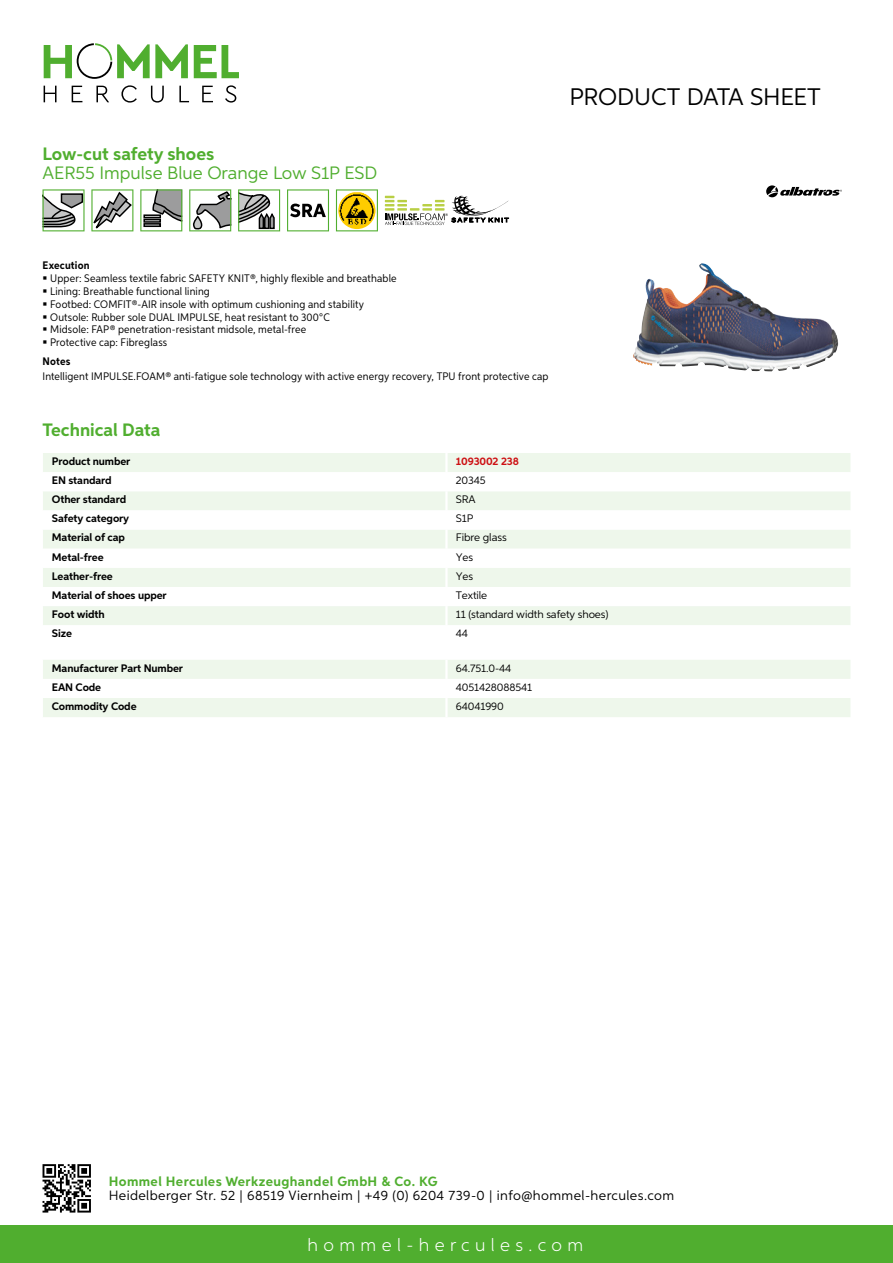
<style>
.page{position:relative;width:893px;height:1263px;background:#fff}
.page>*{position:absolute;margin:0;border:0;box-sizing:border-box;transform-origin:0 0}
.t1{font:24px "Aspira";letter-spacing:-.01em;color:#000}
.t2{font:700 18px "Aspira";color:#50ae2f}
.t3{font:18px "Aspira";color:#50ae2f}
.t4{font:300 18px "Aspira";letter-spacing:.3em;color:#fff}
.t5{font:13.5px "Aspira";letter-spacing:.03em;color:#000}
.t6{font:700 13.5px "Aspira";letter-spacing:.03em;color:#50ae2f}
.t7{font:10.95px/12.8px "Aspira Nar";letter-spacing:.015em;color:#000}
.t8{font:700 10.95px "Aspira";letter-spacing:-.01em;color:#000}
.t9{font:10.95px "Aspira";letter-spacing:-.01em;color:#000}
.t10{font:700 10.95px "Aspira Nar";letter-spacing:.015em;color:#000}
.t11{font:700 10.95px "Aspira";letter-spacing:-.01em;color:#cd1013}
</style>
<div class="page">
<div style="left:0;top:1226px;width:893px;height:37px;background:#50ae2f"></div>
<svg style="left:43px;top:1164px;width:48px;height:48px"></svg>
<svg style="left:194px;top:45px;width:45px;height:33px"></svg>
<svg style="left:44px;top:43px;width:144px;height:36px"></svg>
<svg style="left:44px;top:86px;width:13px;height:16px"></svg>
<svg style="left:72px;top:86px;width:10px;height:16px"></svg>
<svg style="left:96px;top:86px;width:13px;height:16px"></svg>
<svg style="left:121px;top:85px;width:16px;height:18px"></svg>
<svg style="left:151px;top:86px;width:13px;height:17px"></svg>
<svg style="left:179px;top:86px;width:10px;height:16px"></svg>
<svg style="left:202px;top:86px;width:11px;height:16px"></svg>
<svg style="left:225px;top:85px;width:11px;height:18px"></svg>
<div style="left:43px;top:453px;width:807px;height:19px;background:#eef7eb"></div>
<svg style="left:43px;top:491px;width:807px;height:134px;fill:#eef7eb"></svg>
<hr style="left:445px;top:453px;width:3px;height:19px;background:#fff">
<hr style="left:445px;top:491px;width:3px;height:19px;background:#fff">
<hr style="left:445px;top:510px;width:3px;height:19px;background:#fff">
<hr style="left:445px;top:529px;width:3px;height:20px;background:#fff">
<hr style="left:445px;top:549px;width:3px;height:19px;background:#fff">
<hr style="left:445px;top:568px;width:3px;height:19px;background:#fff">
<hr style="left:445px;top:587px;width:3px;height:19px;background:#fff">
<hr style="left:445px;top:606px;width:3px;height:19px;background:#fff">
<svg style="left:43px;top:660px;width:807px;height:57px"></svg>
<hr style="left:445px;top:698px;width:3px;height:19px;background:#fff">
<svg style="left:43px;top:189px;width:90px;height:42px"></svg>
<svg style="left:140px;top:189px;width:42px;height:42px"></svg>
<svg style="left:189px;top:189px;width:42px;height:42px"></svg>
<svg style="left:238px;top:189px;width:42px;height:42px"></svg>
<svg style="left:287px;top:189px;width:42px;height:42px"></svg>
<svg style="left:336px;top:189px;width:42px;height:42px"></svg>
<svg style="left:385px;top:196px;width:124px;height:29px"></svg>
<img style="left:633px;top:263px;width:90px;height:104px">
<svg style="left:766px;top:185px;width:76px;height:12px"></svg>
<h2 class="t2" style="left:43px;top:142px;width:173px">Low-cut safety shoes</h2>
<h2 class="t3" style="left:43px;top:162px;width:334px">AER55 Impulse Blue Orange Low S1P ESD</h2>
<h1 class="t1" style="left:569px;top:82px;width:253px">Product data sh eet</h1>
<p class="t10" style="left:43px;top:259px;width:49px">Execution</p>
<p class="t7" style="left:50px;top:272px;width:348px">Upper: Seamless textile fabric SAFETY KNIT®, highly flexible and breathable Lining: Breathable functional lining<br>Footbed: COMFIT®-AIR insole with optimum cushioning and stability Outsole: Rubber sole DUAL IMPULSE, heat resistant to 300°C<br>Midsole: FAP® penetration-resistant midsole, metal-free<br>Protective cap: Fibreglass</p>
<p class="t10" style="left:43px;top:355px;width:29px">Notes</p>
<p class="t7" style="left:43px;top:370px;width:507px">Intelligent IMPULSE.FOAM® anti-fatigue sole technology with active energy recovery, TPU front protective cap</p>
<h2 class="t2" style="left:43px;top:419px;width:120px">Technical Data</h2>
<p class="t8" style="left:52px;top:454px;width:80px">Product number</p>
<p class="t11" style="left:456px;top:454px;width:65px">1093002 238</p>
<p class="t8" style="left:52px;top:474px;width:61px">EN standard</p>
<p class="t9" style="left:456px;top:474px;width:31px">20345</p>
<p class="t8" style="left:52px;top:493px;width:76px">Other standard</p>
<p class="t9" style="left:456px;top:493px;width:14px">SRA</p>
<p class="t8" style="left:52px;top:512px;width:79px">Safety category</p>
<p class="t9" style="left:456px;top:512px;width:19px">S1P</p>
<p class="t8" style="left:52px;top:531px;width:75px">Material of cap</p>
<p class="t9" style="left:456px;top:531px;width:52px">Fibre glass</p>
<p class="t8" style="left:52px;top:550px;width:53px">Metal-free</p>
<p class="t9" style="left:456px;top:550px;width:19px">Yes</p>
<p class="t8" style="left:52px;top:569px;width:62px">Leather-free</p>
<p class="t9" style="left:456px;top:569px;width:19px">Yes</p>
<p class="t8" style="left:52px;top:588px;width:116px">Material of shoes upper</p>
<p class="t9" style="left:456px;top:588px;width:33px">Textile</p>
<p class="t8" style="left:52px;top:607px;width:54px">Foot width</p>
<p class="t9" style="left:456px;top:608px;width:154px">11 (standard width safety shoes)</p>
<p class="t8" style="left:52px;top:627px;width:22px">Size</p>
<p class="t9" style="left:456px;top:627px;width:14px">44</p>
<p class="t8" style="left:52px;top:661px;width:133px">Manufacturer Part Number</p>
<p class="t9" style="left:456px;top:661px;width:57px">64.751.0-44</p>
<p class="t8" style="left:52px;top:680px;width:51px">EAN Code</p>
<p class="t9" style="left:456px;top:680px;width:78px">4051428088541</p>
<p class="t8" style="left:52px;top:699px;width:86px">Commodity Code</p>
<p class="t9" style="left:456px;top:699px;width:49px">64041990</p>
<p class="t6" style="left:109px;top:1172px;width:330px">Hommel Hercules Werkzeughandel GmbH &amp; Co. KG</p>
<p class="t5" style="left:109px;top:1187px;width:567px">Heidelberger Str. 52 | 68519 Viernheim | +49 (0) 6204 739-0 | info@hommel-hercules.com</p>
<h2 class="t4" style="left:307px;top:1234px;width:277px">hommel-hercules.com</h2>
</div>
